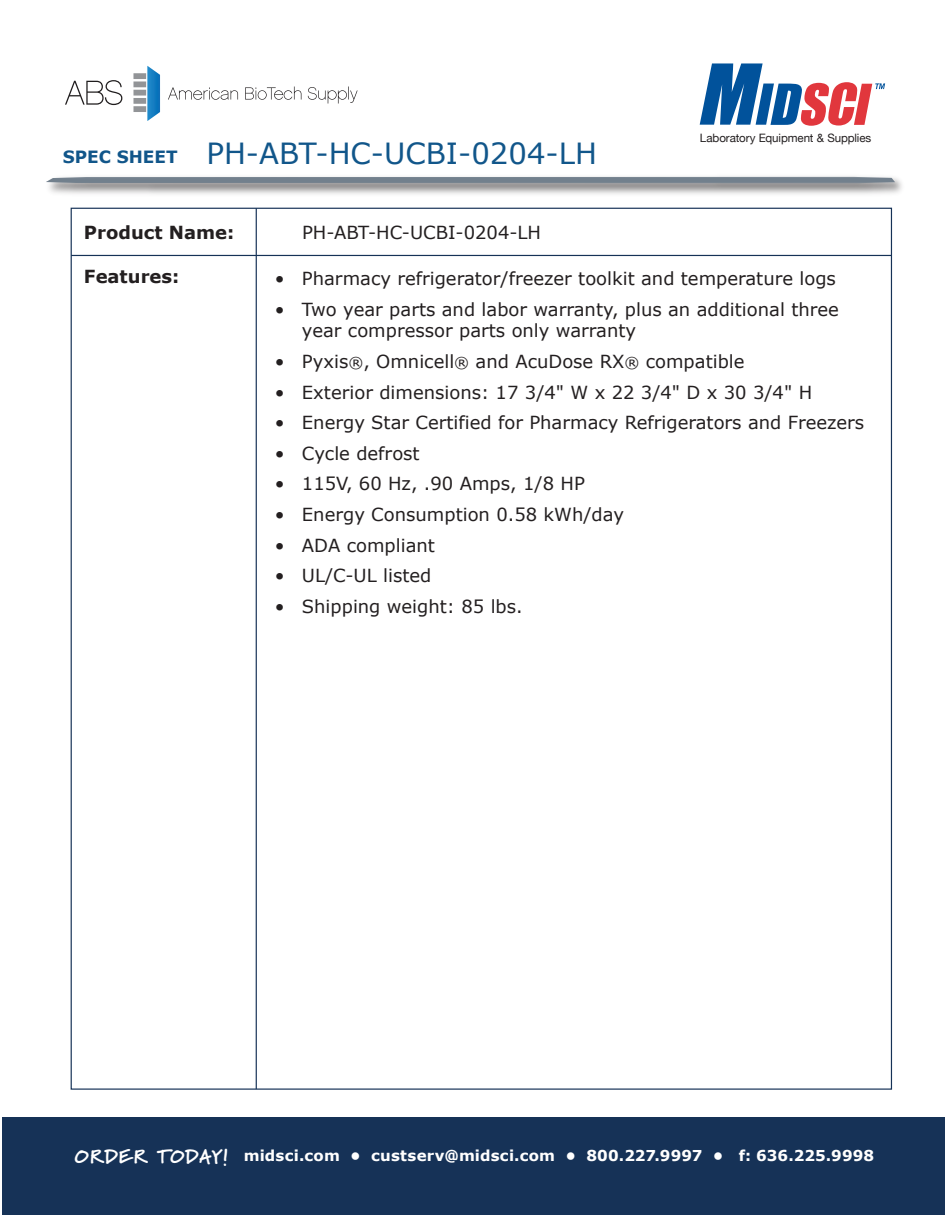
<style>
.page{position:relative;width:945px;height:1215px;background:#fff}
.page>*{position:absolute;margin:0;border:0;box-sizing:border-box;transform-origin:0 0}
.t1{font:29.1px "Verdana";color:#11568a}
.t2{font:18px/21.6px "Verdana";color:#231f20}
.t3{font:700 18px "Verdana";color:#231f20}
.t4{font:700 15px "Verdana";letter-spacing:.01em;color:#fff}
.t5{font:11.55px "Helvetica Neue";letter-spacing:-.01em;color:#231f20}
.s1{font-weight:700;font-size:16.95px}
.s2{font-size:15px}
.s3{font-family:"Marydale";font-weight:900;font-size:19.5px}
</style>
<div class="page">
<svg style="left:65px;top:80px;width:57px;height:25px"></svg>
<svg style="left:168px;top:87px;width:70px;height:13px"></svg>
<svg style="left:245px;top:87px;width:56px;height:13px"></svg>
<svg style="left:308px;top:87px;width:50px;height:17px"></svg>
<div style="left:133px;top:106px;width:13px;height:6px;background:#929497"></div>
<div style="left:133px;top:98px;width:13px;height:6px;background:#929497"></div>
<div style="left:133px;top:90px;width:13px;height:6px;background:#929497"></div>
<div style="left:133px;top:81px;width:13px;height:6px;background:#929497"></div>
<div style="left:133px;top:73px;width:13px;height:6px;background:#929497"></div>
<svg style="left:147px;top:66px;width:13px;height:55px"></svg>
<svg style="left:46px;top:177px;width:849px;height:6px;background:#76838f"></svg>
<div style="left:2px;top:1117px;width:943px;height:98px;background:#163257"></div>
<svg style="left:700px;top:63px;width:185px;height:63px"></svg>
<hr style="left:71px;top:255px;width:820px;height:1px;background:#163257">
<hr style="left:256px;top:208px;width:1px;height:881px;background:#163257">
<h1 class="t1" style="left:63px;top:134px;width:536px"><span class="s1">SPEC SHEET</span> PH-ABT-HC-UCBI-0204-LH</h1>
<p class="t5" style="left:700px;top:130px;width:173px">Laboratory Equipment &amp; Supplies</p>
<p class="t3" style="left:84px;top:221px;width:152px">Product Name:</p>
<p class="t3" style="left:84px;top:265px;width:97px">Features:</p>
<p class="t2" style="left:302px;top:222px;width:241px">PH-ABT-HC-UCBI-0204-LH</p>
<p class="t2" style="left:275px;top:268px;width:563px">• Pharmacy refrigerator/freezer toolkit and temperature logs</p>
<p class="t2" style="left:302px;top:299px;width:539px;text-indent:-27px">• Two year parts and labor warranty, plus an additional three year compressor parts only warranty</p>
<p class="t2" style="left:275px;top:351px;width:471px">• Pyxis<span class="s2">®</span>, Omnicell<span class="s2">®</span> and AcuDose RX<span class="s2">®</span> compatible</p>
<p class="t2" style="left:275px;top:381px;width:539px">• Exterior dimensions: 17 3/4" W x 22 3/4" D x 30 3/4" H</p>
<p class="t2" style="left:275px;top:412px;width:591px">• Energy Star Certified for Pharmacy Refrigerators and Freezers</p>
<p class="t2" style="left:275px;top:443px;width:146px">• Cycle defrost</p>
<p class="t2" style="left:275px;top:473px;width:311px">• 115V, 60 Hz, .90 Amps, 1/8 HP</p>
<p class="t2" style="left:275px;top:504px;width:351px">• Energy Consumption 0.58 kWh/day</p>
<p class="t2" style="left:275px;top:534px;width:162px">• ADA compliant</p>
<p class="t2" style="left:275px;top:565px;width:158px">• UL/C-UL listed</p>
<p class="t2" style="left:275px;top:596px;width:249px">• Shipping weight: 85 lbs.</p>
<p class="t4" style="left:75px;top:1146px;width:801px"><span class="s3">ORDER TODAY!</span> midsci.com • custserv@midsci.com • 800.227.9997 • f: 636.225.9998</p>
</div>
